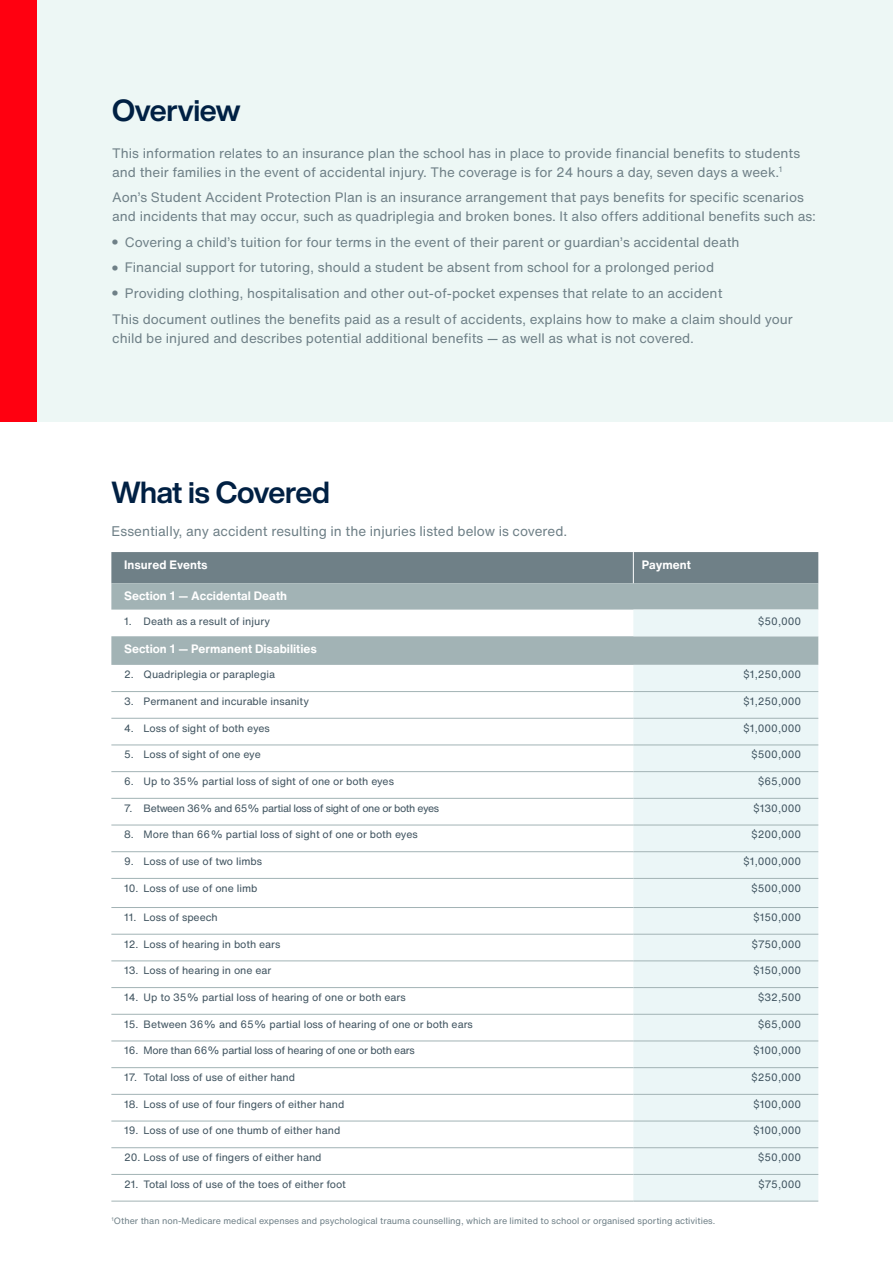
<style>
.page{position:relative;width:893px;height:1263px;background:#fff}
.page>*{position:absolute;margin:0;border:0;box-sizing:border-box;transform-origin:0 0}
.Headline_20pt{font:700 30px "Helvetica Now Display";letter-spacing:-.01em;color:#002043}
.Body_Copy_9pt{font:13.8px "Helvetica Now Text";color:#6f8087}
.Body_Copy_9pt-2{font:13.5px/18.9px "Helvetica Now Text";color:#6f8087}
.Subheading_9pt{font:700 12px "Helvetica Now Text";color:#fff}
.Legal_copy{font:10.5px "Helvetica Now Text";color:#3e525e}
.Legal_copy-2{font:10.5px "Helvetica Now Text";letter-spacing:-.035em;color:#3e525e}
.Legal_copy-3{font:10.5px "Helvetica Now Text";letter-spacing:-.025em;color:#3e525e}
.Legal_copy-4{font:9px "Helvetica Now Text";color:#6f8087}
</style>
<div class="page">
<div style="left:37px;top:0;width:856px;height:422px;background:#edf7f5"></div>
<div style="left:0;top:0;width:37px;height:422px;background:#ff0010"></div>
<div style="left:111px;top:552px;width:707px;height:31px;background:#6f8087"></div>
<svg style="left:111px;top:583px;width:707px;height:82px;fill:#a2b3b5"></svg>
<svg style="left:633px;top:610px;width:185px;height:591px;background:#e6f2f3"></svg>
<hr style="left:111px;top:691px;width:522px;height:1px;background:#a2b3b5">
<hr style="left:633px;top:691px;width:185px;height:1px;background:#a2b3b5">
<hr style="left:111px;top:718px;width:522px;height:1px;background:#a2b3b5">
<hr style="left:633px;top:718px;width:185px;height:1px;background:#a2b3b5">
<hr style="left:111px;top:744px;width:522px;height:1px;background:#a2b3b5">
<hr style="left:633px;top:744px;width:185px;height:1px;background:#a2b3b5">
<hr style="left:111px;top:771px;width:522px;height:1px;background:#a2b3b5">
<hr style="left:633px;top:771px;width:185px;height:1px;background:#a2b3b5">
<hr style="left:111px;top:798px;width:522px;height:1px;background:#a2b3b5">
<hr style="left:633px;top:798px;width:185px;height:1px;background:#a2b3b5">
<hr style="left:111px;top:825px;width:522px;height:1px;background:#a2b3b5">
<hr style="left:633px;top:825px;width:185px;height:1px;background:#a2b3b5">
<hr style="left:111px;top:851px;width:522px;height:1px;background:#a2b3b5">
<hr style="left:633px;top:851px;width:185px;height:1px;background:#a2b3b5">
<hr style="left:111px;top:878px;width:522px;height:1px;background:#a2b3b5">
<hr style="left:633px;top:878px;width:185px;height:1px;background:#a2b3b5">
<hr style="left:111px;top:907px;width:522px;height:1px;background:#a2b3b5">
<hr style="left:633px;top:907px;width:185px;height:1px;background:#a2b3b5">
<hr style="left:111px;top:934px;width:522px;height:1px;background:#a2b3b5">
<hr style="left:633px;top:934px;width:185px;height:1px;background:#a2b3b5">
<hr style="left:111px;top:960px;width:522px;height:1px;background:#a2b3b5">
<hr style="left:633px;top:960px;width:185px;height:1px;background:#a2b3b5">
<hr style="left:111px;top:987px;width:522px;height:1px;background:#a2b3b5">
<hr style="left:633px;top:987px;width:185px;height:1px;background:#a2b3b5">
<hr style="left:111px;top:1014px;width:522px;height:1px;background:#a2b3b5">
<hr style="left:633px;top:1014px;width:185px;height:1px;background:#a2b3b5">
<hr style="left:111px;top:1040px;width:522px;height:1px;background:#a2b3b5">
<hr style="left:633px;top:1040px;width:185px;height:1px;background:#a2b3b5">
<hr style="left:111px;top:1067px;width:522px;height:1px;background:#a2b3b5">
<hr style="left:633px;top:1067px;width:185px;height:1px;background:#a2b3b5">
<hr style="left:111px;top:1094px;width:522px;height:1px;background:#a2b3b5">
<hr style="left:633px;top:1094px;width:185px;height:1px;background:#a2b3b5">
<hr style="left:111px;top:1121px;width:522px;height:1px;background:#a2b3b5">
<hr style="left:633px;top:1121px;width:185px;height:1px;background:#a2b3b5">
<hr style="left:111px;top:1147px;width:522px;height:1px;background:#a2b3b5">
<hr style="left:633px;top:1147px;width:185px;height:1px;background:#a2b3b5">
<hr style="left:111px;top:1174px;width:522px;height:1px;background:#a2b3b5">
<hr style="left:633px;top:1174px;width:185px;height:1px;background:#a2b3b5">
<hr style="left:111px;top:1201px;width:522px;height:1px;background:#a2b3b5">
<hr style="left:633px;top:1201px;width:185px;height:1px;background:#a2b3b5">
<hr style="left:633px;top:552px;width:1px;height:31px;background:#fff">
<p class="Headline_20pt" style="left:112px;top:90px;width:130px">Overview</p>
<p class="Body_Copy_9pt-2" style="left:112px;top:143px;width:689px">This information relates to an insurance plan the school has in place to provide financial benefits to students and their families in the event of accidental injury. The coverage is for 24 hours a day, seven days a week.<sup>1</sup></p>
<p class="Body_Copy_9pt-2" style="left:112px;top:188px;width:705px">Aon’s Student Accident Protection Plan is an insurance arrangement that pays benefits for specific scenarios and incidents that may occur, such as quadriplegia and broken bones. It also offers additional benefits such as:</p>
<p class="Body_Copy_9pt-2" style="left:112px;top:233px;width:629px"><sup>●</sup> Covering a child’s tuition for four terms in the event of their parent or guardian’s accidental death</p>
<p class="Body_Copy_9pt-2" style="left:112px;top:258px;width:603px"><sup>●</sup> Financial support for tutoring, should a student be absent from school for a prolonged period</p>
<p class="Body_Copy_9pt-2" style="left:112px;top:284px;width:612px"><sup>●</sup> Providing clothing, hospitalisation and other out-of-pocket expenses that relate to an accident</p>
<p class="Body_Copy_9pt-2" style="left:112px;top:309px;width:682px">This document outlines the benefits paid as a result of accidents, explains how to make a claim should your child be injured and describes potential additional benefits — as well as what is not covered.</p>
<p class="Headline_20pt" style="left:112px;top:472px;width:220px">What is Covered</p>
<p class="Body_Copy_9pt" style="left:112px;top:522px;width:457px">Essentially, any accident resulting in the injuries listed below is covered.</p>
<p class="Subheading_9pt" style="left:124px;top:556px;width:85px">Insured Events</p>
<p class="Subheading_9pt" style="left:642px;top:556px;width:50px">Payment</p>
<p class="Subheading_9pt" style="left:124px;top:587px;width:164px">Section 1 — Accidental Death</p>
<p class="Legal_copy" style="left:124px;top:614px;width:147px">1. Death as a result of injury</p>
<p class="Legal_copy" style="left:758px;top:614px;width:45px">$50,000</p>
<p class="Subheading_9pt" style="left:124px;top:640px;width:194px">Section 1 — Permanent Disabilities</p>
<p class="Legal_copy" style="left:124px;top:667px;width:152px">2. Quadriplegia or paraplegia</p>
<p class="Legal_copy" style="left:743px;top:667px;width:60px">$1,250,000</p>
<p class="Legal_copy" style="left:124px;top:694px;width:186px">3. Permanent and incurable insanity</p>
<p class="Legal_copy" style="left:743px;top:694px;width:60px">$1,250,000</p>
<p class="Legal_copy" style="left:124px;top:721px;width:147px">4. Loss of sight of both eyes</p>
<p class="Legal_copy" style="left:743px;top:721px;width:60px">$1,000,000</p>
<p class="Legal_copy" style="left:124px;top:747px;width:138px">5. Loss of sight of one eye</p>
<p class="Legal_copy" style="left:751px;top:747px;width:52px">$500,000</p>
<p class="Legal_copy" style="left:124px;top:774px;width:271px">6. Up to 35% partial loss of sight of one or both eyes</p>
<p class="Legal_copy" style="left:758px;top:774px;width:45px">$65,000</p>
<p class="Legal_copy-2" style="left:124px;top:801px;width:317px">7. Between 36% and 65% partial loss of sight of one or both eyes</p>
<p class="Legal_copy" style="left:753px;top:801px;width:50px">$130,000</p>
<p class="Legal_copy" style="left:124px;top:828px;width:295px">8. More than 66% partial loss of sight of one or both eyes</p>
<p class="Legal_copy" style="left:751px;top:828px;width:52px">$200,000</p>
<p class="Legal_copy" style="left:124px;top:854px;width:139px">9. Loss of use of two limbs</p>
<p class="Legal_copy" style="left:743px;top:854px;width:60px">$1,000,000</p>
<p class="Legal_copy" style="left:124px;top:881px;width:135px">10. Loss of use of one limb</p>
<p class="Legal_copy" style="left:751px;top:881px;width:52px">$500,000</p>
<p class="Legal_copy" style="left:124px;top:910px;width:95px">11. Loss of speech</p>
<p class="Legal_copy" style="left:753px;top:910px;width:50px">$150,000</p>
<p class="Legal_copy" style="left:124px;top:937px;width:158px">12. Loss of hearing in both ears</p>
<p class="Legal_copy" style="left:751px;top:937px;width:51px">$750,000</p>
<p class="Legal_copy" style="left:124px;top:963px;width:149px">13. Loss of hearing in one ear</p>
<p class="Legal_copy" style="left:753px;top:963px;width:50px">$150,000</p>
<p class="Legal_copy" style="left:124px;top:990px;width:283px">14. Up to 35% partial loss of hearing of one or both ears</p>
<p class="Legal_copy" style="left:758px;top:990px;width:45px">$32,500</p>
<p class="Legal_copy" style="left:124px;top:1017px;width:350px">15. Between 36% and 65% partial loss of hearing of one or both ears</p>
<p class="Legal_copy" style="left:758px;top:1017px;width:45px">$65,000</p>
<p class="Legal_copy-3" style="left:124px;top:1043px;width:292px">16. More than 66% partial loss of hearing of one or both ears</p>
<p class="Legal_copy" style="left:753px;top:1043px;width:50px">$100,000</p>
<p class="Legal_copy" style="left:124px;top:1070px;width:173px">17. Total loss of use of either hand</p>
<p class="Legal_copy" style="left:751px;top:1070px;width:52px">$250,000</p>
<p class="Legal_copy" style="left:124px;top:1097px;width:222px">18. Loss of use of four fingers of either hand</p>
<p class="Legal_copy" style="left:753px;top:1097px;width:50px">$100,000</p>
<p class="Legal_copy" style="left:124px;top:1124px;width:218px">19. Loss of use of one thumb of either hand</p>
<p class="Legal_copy" style="left:753px;top:1124px;width:50px">$100,000</p>
<p class="Legal_copy" style="left:124px;top:1150px;width:199px">20. Loss of use of fingers of either hand</p>
<p class="Legal_copy" style="left:758px;top:1150px;width:45px">$50,000</p>
<p class="Legal_copy" style="left:124px;top:1177px;width:223px">21. Total loss of use of the toes of either foot</p>
<p class="Legal_copy" style="left:758px;top:1177px;width:45px">$75,000</p>
<p class="Legal_copy-4" style="left:112px;top:1215px;width:605px"><sup>1</sup>Other than non-Medicare medical expenses and psychological trauma counselling, which are limited to school or organised sporting activities.</p>
</div>
